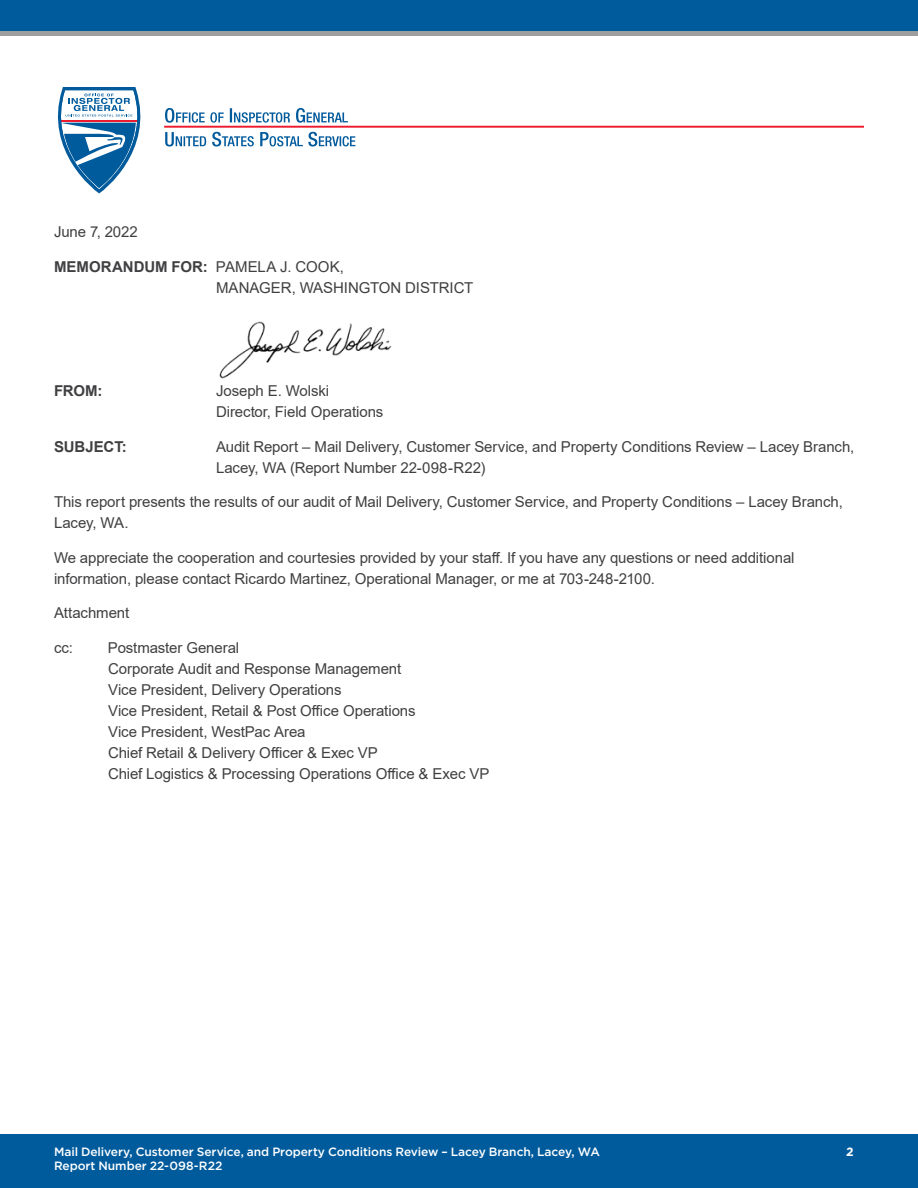
<style>
.page{position:relative;width:918px;height:1188px;background:#fff}
.page>*{position:absolute;margin:0;border:0;box-sizing:border-box;transform-origin:0 0}
.t1{font:15px/21px "Arial";letter-spacing:-.005em;color:#403f41}
.t2{font:700 15px "Arial";letter-spacing:-.01em;color:#403f41}
.t3{font:500 12px/13.5px "Gotham";letter-spacing:-.005em;color:#fff}
.t4{font:700 12px "Gotham";color:#fff}
.s1{font-weight:700}
</style>
<div class="page">
<div style="left:0;top:1134px;width:918px;height:54px;background:#005b9d"></div>
<img style="left:219px;top:321px;width:173px;height:58px">
<svg style="left:57px;top:87px;width:84px;height:107px"></svg>
<hr style="left:164px;top:126px;width:700px;height:2px;background:#ed1b2d">
<svg style="left:165px;top:132px;width:190px;height:15px"></svg>
<svg style="left:165px;top:108px;width:183px;height:15px"></svg>
<div style="left:0;top:0;width:918px;height:31px;background:#005b9d"></div>
<hr style="left:0;top:32px;width:918px;height:4px;background:#9e9e9e">
<p class="t1" style="left:54px;top:222px;width:85px">June 7, 2022</p>
<p class="t1" style="left:216px;top:256px;width:259px;text-indent:-162px"><span class="s1">MEMORANDUM FOR:</span> PAMELA J. COOK,<br>MANAGER, WASHINGTON DISTRICT</p>
<p class="t2" style="left:54px;top:381px;width:50px">FROM:</p>
<p class="t1" style="left:216px;top:381px;width:169px">Joseph E. Wolski<br>Director, Field Operations</p>
<p class="t2" style="left:54px;top:436px;width:74px">SUBJECT:</p>
<p class="t1" style="left:216px;top:436px;width:640px">Audit Report – Mail Delivery, Customer Service, and Property Conditions Review – Lacey Branch,<br>Lacey, WA (Report Number 22-098-R22)</p>
<p class="t1" style="left:54px;top:492px;width:790px">This report presents the results of our audit of Mail Delivery, Customer Service, and Property Conditions – Lacey Branch,<br>Lacey, WA.</p>
<p class="t1" style="left:54px;top:547px;width:742px">We appreciate the cooperation and courtesies provided by your staff. If you have any questions or need additional information, please contact Ricardo Martinez, Operational Manager, or me at 703-248-2100.</p>
<p class="t1" style="left:54px;top:603px;width:77px">Attachment</p>
<p class="t1" style="left:54px;top:637px;width:20px">cc:</p>
<p class="t1" style="left:108px;top:637px;width:383px">Postmaster General<br>Corporate Audit and Response Management<br>Vice President, Delivery Operations<br>Vice President, Retail &amp; Post Office Operations<br>Vice President, WestPac Area<br>Chief Retail &amp; Delivery Officer &amp; Exec VP<br>Chief Logistics &amp; Processing Operations Office &amp; Exec VP</p>
<p class="t3" style="left:54px;top:1145px;width:547px">Mail Delivery, Customer Service, and Property Conditions Review – Lacey Branch, Lacey, WA<br>Report Number 22-098-R22</p>
<p class="t4" style="left:846px;top:1145px;width:9px">2</p>
</div>
